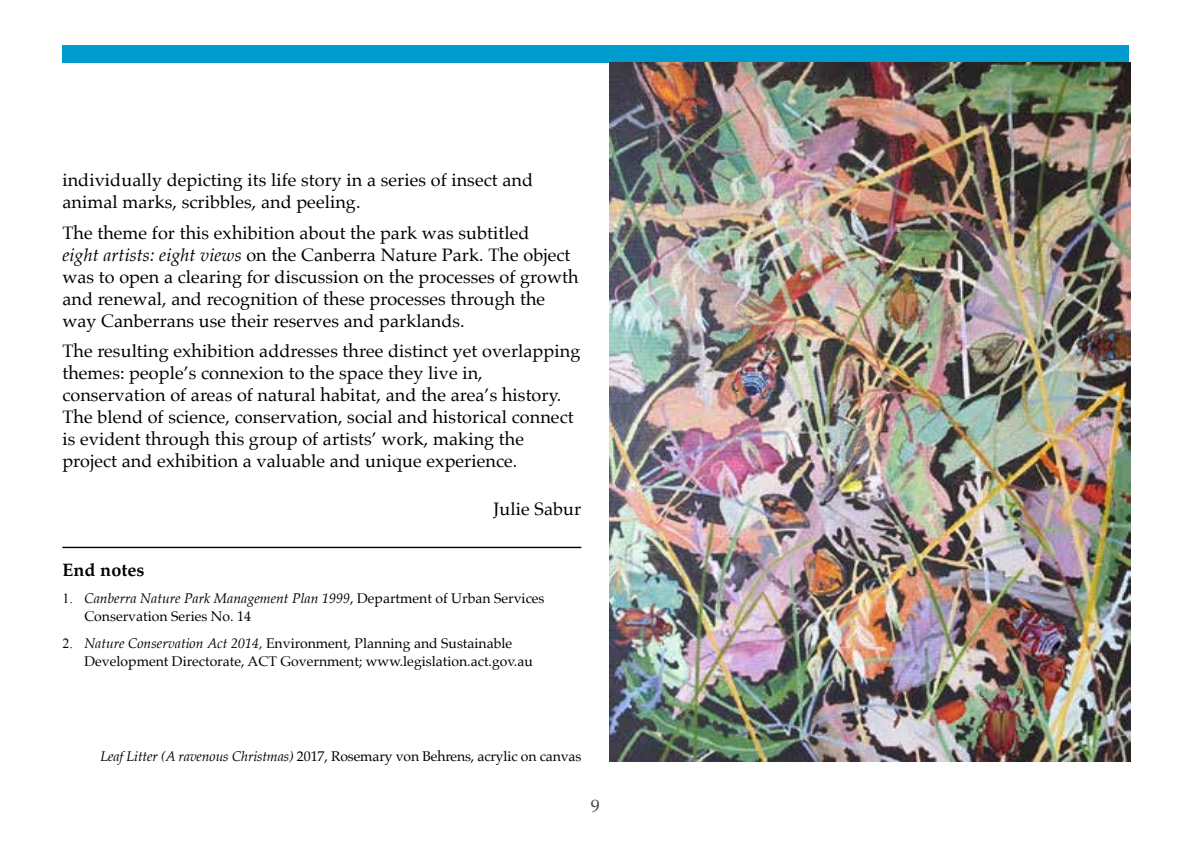
<style>
.page{position:relative;width:1191px;height:842px;background:#fff}
.page>*{position:absolute;margin:0;border:0;box-sizing:border-box;transform-origin:0 0}
.t1{font:18px/22px "Palatino";letter-spacing:.005em;color:#000}
.t2{font:700 18px "Palatino";letter-spacing:.005em;color:#000}
.t3{font:18px "Palatino";color:#434a4f}
.t4{font:14px/18px "Palatino";color:#000}
.s1{font-style:italic}
.s2{font-family:"Times New Roman"}
</style>
<div class="page">
<div style="left:62px;top:45px;width:1066px;height:17px;background:#009cd0"></div>
<img style="left:609px;top:62px;width:521px;height:700px">
<hr style="left:62px;top:547px;width:519px;height:1px;background:#000">
<p class="t1" style="left:62px;top:169px;width:472px">individually depicting its life story in a series of insect and animal marks, scribbles, and peeling.</p>
<p class="t1" style="left:62px;top:222px;width:518px">The theme for this exhibition about the park was subtitled<br><span class="s1">eight artists: eight views</span> on the Canberra Nature Park. The object was to open a clearing for discussion on the processes of growth and renewal, and recognition of these processes through the way Canberrans use their reserves and parklands.</p>
<p class="t1" style="left:62px;top:340px;width:519px">The resulting exhibition addresses three distinct yet overlapping themes: people’s connexion to the space they live in, conservation of areas of natural habitat, and the area’s history.<br>The blend of science, conservation, social and historical connect is evident through this group of artists’ work, making the project and exhibition a valuable and unique experience.</p>
<p class="t1" style="left:493px;top:498px;width:89px">Julie Sabur</p>
<p class="t2" style="left:62px;top:555px;width:84px">End notes</p>
<p class="t4" style="left:84px;top:589px;width:461px;text-indent:-22px"><span class="s2">1.</span> <span class="s1">Canberra Nature Park Management Plan 1999</span>, Department of Urban Services<br>Conservation Series No. 14</p>
<p class="t4" style="left:84px;top:634px;width:450px;text-indent:-22px"><span class="s2">2.</span> <span class="s1">Nature Conservation Act 2014,</span> Environment, Planning and Sustainable<br>Development Directorate, ACT Government; www.legislation.act.gov.au</p>
<p class="t4" style="left:100px;top:747px;width:482px"><span class="s1">Leaf Litter (A ravenous Christmas)</span> 2017, Rosemary von Behrens, acrylic on canvas</p>
<p class="t3" style="left:591px;top:791px;width:10px">9</p>
</div>
